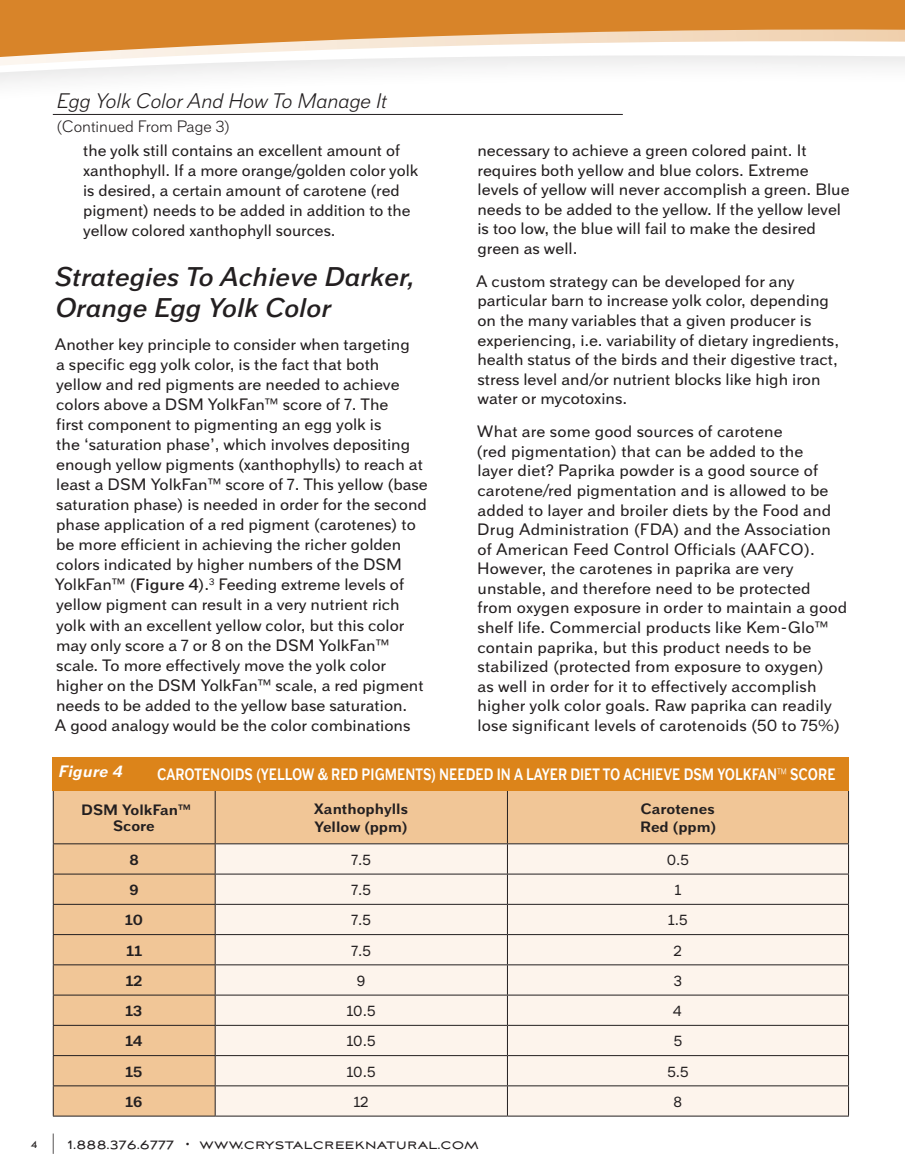
<style>
.page{position:relative;width:905px;height:1175px;background:#fff}
.page>*{position:absolute;margin:0;border:0;box-sizing:border-box;transform-origin:0 0}
.t1{font:italic 600 27px/30.5px "Armitage";color:#231f20}
.t2{font:italic 300 21px "Armitage";color:#231f20}
.t3{font:16.5px/19.5px "Armitage";color:#231f20}
.t4{font:700 16.5px "Armitage";color:#fff;scale:.75 1}
.t5{font:300 16.5px "Armitage";color:#231f20}
.t6{font:italic 700 16.5px "Armitage";letter-spacing:.01em;color:#fff}
.t7{font:700 15px/18px "Armitage";color:#231f20}
.t8{font:15px "Aviano Sans";letter-spacing:.02em;color:#231f20}
.t9{font:15px "Armitage";color:#231f20}
.s1{font-weight:600}
.s2{font-weight:300}
.s3{font-size:12px}
.s4{font-weight:300;font-size:22.5px}
.s5{font-size:9px}
</style>
<div class="page">
<svg style="left:0;top:0;width:904px;height:115px"></svg>
<hr style="left:53px;top:114px;width:569px;height:1px;background:#231f20">
<div style="left:54px;top:791px;width:794px;height:324px;background:#f1c697"></div>
<div style="left:216px;top:844px;width:632px;height:271px;background:#fdf4ec"></div>
<hr style="left:53px;top:790px;width:162px;height:1px;background:#231f20">
<hr style="left:53px;top:791px;width:1px;height:52px;background:#231f20">
<hr style="left:215px;top:790px;width:292px;height:1px;background:#231f20">
<hr style="left:215px;top:791px;width:1px;height:52px;background:#231f20">
<hr style="left:507px;top:790px;width:341px;height:1px;background:#231f20">
<hr style="left:507px;top:791px;width:1px;height:52px;background:#231f20">
<hr style="left:848px;top:791px;width:1px;height:52px;background:#231f20">
<hr style="left:53px;top:843px;width:162px;height:1px;background:#231f20">
<svg style="left:53px;top:844px;width:1px;height:29px"></svg>
<hr style="left:215px;top:843px;width:292px;height:1px;background:#231f20">
<svg style="left:215px;top:844px;width:1px;height:29px"></svg>
<hr style="left:507px;top:843px;width:341px;height:1px;background:#231f20">
<svg style="left:507px;top:844px;width:1px;height:29px"></svg>
<svg style="left:848px;top:844px;width:1px;height:29px"></svg>
<hr style="left:53px;top:873px;width:162px;height:1px;background:#231f20">
<hr style="left:53px;top:874px;width:1px;height:30px;background:#231f20">
<hr style="left:215px;top:873px;width:292px;height:1px;background:#231f20">
<hr style="left:215px;top:874px;width:1px;height:30px;background:#231f20">
<hr style="left:507px;top:873px;width:341px;height:1px;background:#231f20">
<hr style="left:507px;top:874px;width:1px;height:30px;background:#231f20">
<hr style="left:848px;top:874px;width:1px;height:30px;background:#231f20">
<hr style="left:53px;top:904px;width:162px;height:1px;background:#231f20">
<hr style="left:53px;top:904px;width:1px;height:30px;background:#231f20">
<hr style="left:215px;top:904px;width:292px;height:1px;background:#231f20">
<hr style="left:215px;top:904px;width:1px;height:30px;background:#231f20">
<hr style="left:507px;top:904px;width:341px;height:1px;background:#231f20">
<hr style="left:507px;top:904px;width:1px;height:30px;background:#231f20">
<hr style="left:848px;top:904px;width:1px;height:30px;background:#231f20">
<hr style="left:53px;top:934px;width:162px;height:1px;background:#231f20">
<hr style="left:215px;top:934px;width:292px;height:1px;background:#231f20">
<hr style="left:507px;top:934px;width:341px;height:1px;background:#231f20">
<hr style="left:53px;top:964px;width:162px;height:1px;background:#231f20">
<svg style="left:53px;top:935px;width:1px;height:59px"></svg>
<hr style="left:215px;top:964px;width:292px;height:1px;background:#231f20">
<svg style="left:215px;top:935px;width:1px;height:59px"></svg>
<hr style="left:507px;top:964px;width:341px;height:1px;background:#231f20">
<svg style="left:507px;top:935px;width:1px;height:59px"></svg>
<svg style="left:848px;top:935px;width:1px;height:59px"></svg>
<hr style="left:53px;top:994px;width:162px;height:1px;background:#231f20">
<hr style="left:53px;top:995px;width:1px;height:30px;background:#231f20">
<hr style="left:215px;top:994px;width:292px;height:1px;background:#231f20">
<hr style="left:215px;top:995px;width:1px;height:30px;background:#231f20">
<hr style="left:507px;top:994px;width:341px;height:1px;background:#231f20">
<hr style="left:507px;top:995px;width:1px;height:30px;background:#231f20">
<hr style="left:848px;top:995px;width:1px;height:30px;background:#231f20">
<hr style="left:53px;top:1025px;width:162px;height:1px;background:#231f20">
<hr style="left:53px;top:1025px;width:1px;height:30px;background:#231f20">
<hr style="left:215px;top:1025px;width:292px;height:1px;background:#231f20">
<hr style="left:215px;top:1025px;width:1px;height:30px;background:#231f20">
<hr style="left:507px;top:1025px;width:341px;height:1px;background:#231f20">
<hr style="left:507px;top:1025px;width:1px;height:30px;background:#231f20">
<hr style="left:848px;top:1025px;width:1px;height:30px;background:#231f20">
<hr style="left:53px;top:1055px;width:162px;height:1px;background:#231f20">
<hr style="left:215px;top:1055px;width:292px;height:1px;background:#231f20">
<hr style="left:507px;top:1055px;width:341px;height:1px;background:#231f20">
<hr style="left:53px;top:1085px;width:162px;height:1px;background:#231f20">
<svg style="left:53px;top:1056px;width:1px;height:59px"></svg>
<hr style="left:215px;top:1085px;width:292px;height:1px;background:#231f20">
<svg style="left:215px;top:1056px;width:1px;height:59px"></svg>
<hr style="left:507px;top:1085px;width:341px;height:1px;background:#231f20">
<svg style="left:507px;top:1056px;width:1px;height:59px"></svg>
<svg style="left:848px;top:1056px;width:1px;height:59px"></svg>
<hr style="left:53px;top:1115px;width:162px;height:1px;background:#231f20">
<hr style="left:215px;top:1115px;width:292px;height:1px;background:#231f20">
<hr style="left:507px;top:1115px;width:341px;height:1px;background:#231f20">
<div style="left:53px;top:757px;width:795px;height:33px;background:#dc841a"></div>
<p class="t2" style="left:56px;top:88px;width:332px">Egg Yolk Color And How To Manage It</p>
<p class="t5" style="left:56px;top:116px;width:175px">(Continued From Page 3)</p>
<p class="t3" style="left:83px;top:140px;width:337px;line-height:20px">the yolk still contains an excellent amount of xanthophyll. If a more orange/golden color yolk is desired, a certain amount of carotene (red pigment) needs to be added in addition to the yellow colored xanthophyll sources.</p>
<h1 class="t1" style="left:53px;top:261px;width:362px">Strategies To Achieve Darker,<br>Orange Egg Yolk Color</h1>
<p class="t3" style="left:55px;top:334px;width:374px;line-height:20px">Another key principle to consider when targeting<br>a specific egg yolk color, is the fact that both yellow and red pigments are needed to achieve colors above a DSM YolkFan™ score of 7. The<br>first component to pigmenting an egg yolk is<br>the ‘saturation phase’, which involves depositing enough yellow pigments (xanthophylls) to reach at least a DSM YolkFan™ score of 7. This yellow (base saturation phase) is needed in order for the second phase application of a red pigment (carotenes) to be more efficient in achieving the richer golden colors indicated by higher numbers of the DSM YolkFan™ (<span class="s1">Figure 4</span>).<sup>3</sup> Feeding extreme levels of yellow pigment can result in a very nutrient rich yolk with an excellent yellow color, but this color may only score a 7 or 8 on the DSM YolkFan™ scale. To more effectively move the yolk color higher on the DSM YolkFan™ scale, a red pigment needs to be added to the yellow base saturation.<br>A good analogy would be the color combinations</p>
<p class="t3" style="left:477px;top:140px;width:374px">necessary to achieve a green colored paint. It requires both yellow and blue colors. Extreme levels of yellow will never accomplish a green. Blue needs to be added to the yellow. If the yellow level is too low, the blue will fail to make the desired green as well.</p>
<p class="t3" style="left:476px;top:271px;width:364px">A custom strategy can be developed for any particular barn to increase yolk color, depending on the many variables that a given producer is experiencing, i.e. variability of dietary ingredients, health status of the birds and their digestive tract, stress level and/or nutrient blocks like high iron water or mycotoxins.</p>
<p class="t3" style="left:476px;top:421px;width:372px">What are some good sources of carotene<br>(red pigmentation) that can be added to the<br>layer diet? Paprika powder is a good source of carotene/red pigmentation and is allowed to be added to layer and broiler diets by the Food and Drug Administration (FDA) and the Association of American Feed Control Officials (AAFCO).<br>However, the carotenes in paprika are very unstable, and therefore need to be protected from oxygen exposure in order to maintain a good shelf life. Commercial products like Kem-Glo™ contain paprika, but this product needs to be stabilized (protected from exposure to oxygen)<br>as well in order for it to effectively accomplish higher yolk color goals. Raw paprika can readily lose significant levels of carotenoids (50 to 75%)</p>
<p class="t6" style="left:58px;top:761px;width:65px">Figure 4</p>
<p class="t4" style="left:157px;top:764px;width:906px">CAROTENOIDS (YELLOW &amp; RED PIGMENTS) NEEDED IN A LAYER DIET TO ACHIEVE DSM YOLKFAN<span class="s2">™</span> SCORE</p>
<p class="t7" style="left:81px;top:801px;width:111px;line-height:16.5px;text-align:center">DSM YolkFan™<br>Score</p>
<p class="t7" style="left:314px;top:799px;width:95px">Xanthophylls<br>Yellow (ppm)</p>
<p class="t7" style="left:640px;top:799px;width:78px">Carotenes<br>Red (ppm)</p>
<p class="t7" style="left:129px;top:850px;width:11px">8</p>
<p class="t9" style="left:351px;top:851px;width:21px">7.5</p>
<p class="t9" style="left:666px;top:851px;width:24px">0.5</p>
<p class="t7" style="left:130px;top:880px;width:11px">9</p>
<p class="t9" style="left:351px;top:881px;width:21px">7.5</p>
<p class="t9" style="left:674px;top:881px;width:8px">1</p>
<p class="t7" style="left:125px;top:911px;width:20px">10</p>
<p class="t9" style="left:351px;top:911px;width:21px">7.5</p>
<p class="t9" style="left:668px;top:911px;width:21px">1.5</p>
<p class="t7" style="left:126px;top:941px;width:17px">11</p>
<p class="t9" style="left:351px;top:941px;width:21px">7.5</p>
<p class="t9" style="left:673px;top:941px;width:10px">2</p>
<p class="t7" style="left:125px;top:971px;width:18px">12</p>
<p class="t9" style="left:357px;top:971px;width:10px">9</p>
<p class="t9" style="left:673px;top:971px;width:10px">3</p>
<p class="t7" style="left:125px;top:1001px;width:18px">13</p>
<p class="t9" style="left:346px;top:1002px;width:31px">10.5</p>
<p class="t9" style="left:673px;top:1002px;width:10px">4</p>
<p class="t7" style="left:125px;top:1032px;width:19px">14</p>
<p class="t9" style="left:346px;top:1032px;width:31px">10.5</p>
<p class="t9" style="left:673px;top:1032px;width:10px">5</p>
<p class="t7" style="left:125px;top:1062px;width:19px">15</p>
<p class="t9" style="left:346px;top:1062px;width:31px">10.5</p>
<p class="t9" style="left:667px;top:1062px;width:23px">5.5</p>
<p class="t7" style="left:125px;top:1092px;width:19px">16</p>
<p class="t9" style="left:353px;top:1092px;width:17px">12</p>
<p class="t9" style="left:673px;top:1092px;width:10px">8</p>
<p class="t8" style="left:31px;top:1136px;width:449px"><span class="s3">4</span> <span class="s4">|</span> 1.888.376.6777 <span class="s5">•</span> www.crystalcreeknatural.com</p>
</div>
